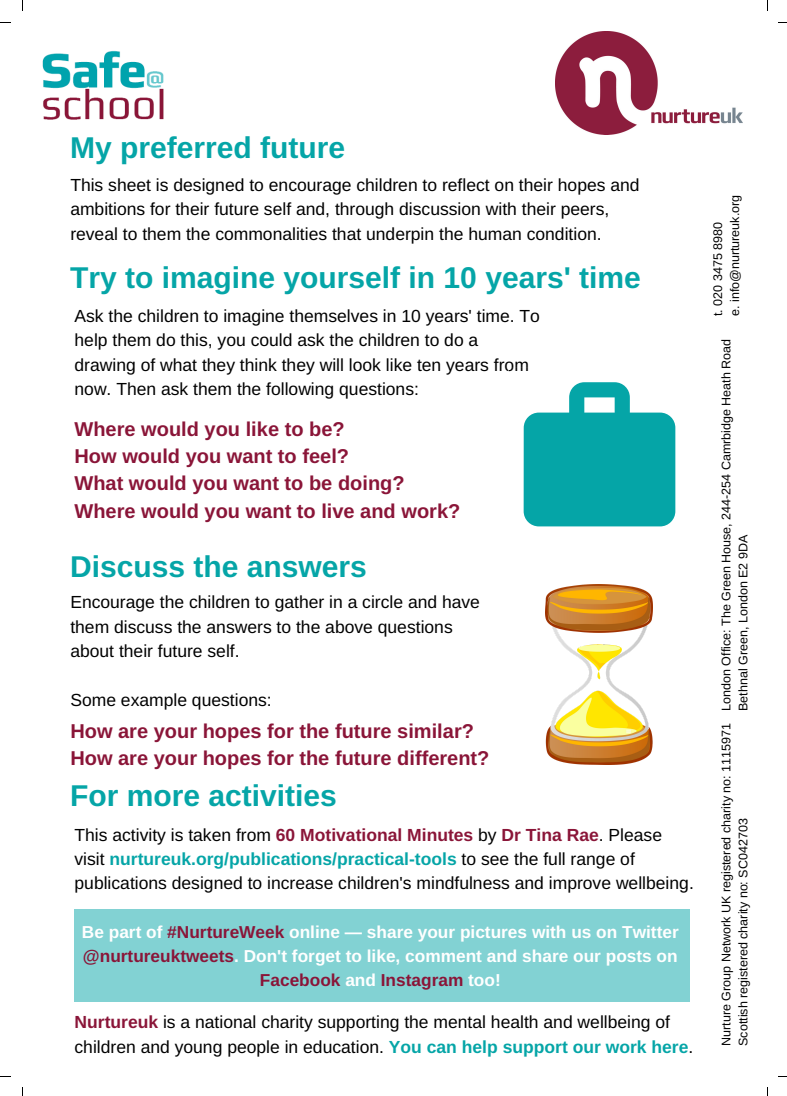
<style>
.page{position:relative;width:787px;height:1096px;background:#fff}
.page>*{position:absolute;margin:0;border:0;box-sizing:border-box;transform-origin:0 0}
.t1{font:700 30px "Arimo";color:#05a5a7}
.t2{font:700 20px/27.2px "Arimo";color:#8a1538}
.t3{font:17.5px/24.4px "Arimo";color:#000}
.t4{font:700 17.25px/24.1px "Arimo";color:#fff;text-align:center}
.t5{font:12.5px/16.9px "Arimo";color:#000}
.s1{font-weight:700;color:#8a1538}
.s2{font-weight:700;color:#05a5a7}
.s3{color:#8a1538}
</style>
<div class="page">
<img style="left:555px;top:32px;width:188px;height:102px">
<img style="left:22px;top:10px;width:142px;height:110px">
<div style="left:74px;top:908px;width:616px;height:93px;background:#82d2d3"></div>
<svg style="left:523px;top:382px;width:153px;height:145px"></svg>
<img style="left:546px;top:584px;width:107px;height:180px">
<h1 class="t1" style="left:70px;top:131px;width:277px">My preferred future</h1>
<p class="t3" style="left:70px;top:173px;width:571px">This sheet is designed to encourage children to reflect on their hopes and ambitions for their future self and, through discussion with their peers, reveal to them the commonalities that underpin the human condition.</p>
<h1 class="t1" style="left:70px;top:260px;width:572px">Try to imagine yourself in 10 years' time</h1>
<p class="t3" style="left:75px;top:303px;width:467px">Ask the children to imagine themselves in 10 years' time. To help them do this, you could ask the children to do a drawing of what they think they will look like ten years from now. Then ask them the following questions:</p>
<p class="t2" style="left:75px;top:415px;width:387px">Where would you like to be?<br>How would you want to feel?<br>What would you want to be doing?<br>Where would you want to live and work?</p>
<h1 class="t1" style="left:70px;top:550px;width:298px">Discuss the answers</h1>
<p class="t3" style="left:70px;top:590px;width:411px">Encourage the children to gather in a circle and have them discuss the answers to the above questions about their future self.</p>
<p class="t3" style="left:70px;top:687px;width:203px">Some example questions:</p>
<p class="t2" style="left:70px;top:717px;width:421px">How are your hopes for the future similar?<br>How are your hopes for the future different?</p>
<h1 class="t1" style="left:70px;top:778px;width:268px">For more activities</h1>
<p class="t3" style="left:75px;top:822px;width:621px">This activity is taken from <span class="s1">60 Motivational Minutes</span> by <span class="s1">Dr Tina Rae</span>. Please visit <span class="s2">nurtureuk.org/publications/practical-tools</span> to see the full range of publications designed to increase children's mindfulness and improve wellbeing.</p>
<p class="t4" style="left:82px;top:919px;width:598px">Be part of <span class="s3">#NurtureWeek</span> online — share your pictures with us on Twitter <span class="s3">@nurtureuktweets</span>. Don't forget to like, comment and share our posts on<br><span class="s3">Facebook</span> and <span class="s3">Instagram</span> too!</p>
<p class="t3" style="left:75px;top:1009px;width:620px"><span class="s1">Nurtureuk</span> is a national charity supporting the mental health and wellbeing of children and young people in education. <span class="s2">You can help support our work here</span>.</p>
<p class="t5" style="left:709px;top:316px;width:123px;rotate:-90deg">t. 020 3475 8980<br>e. info@nurtureuk.org</p>
<p class="t5" style="left:718px;top:711px;width:373px;rotate:-90deg">London Office: The Green House, 244-254 Camrbidge Heath Road<br>Bethnal Green, London E2 9DA</p>
<p class="t5" style="left:718px;top:1045px;width:324px;rotate:-90deg">Nurture Group Network UK registered charity no: 1115971<br>Scottish registered charity no: SC042703</p>
</div>
